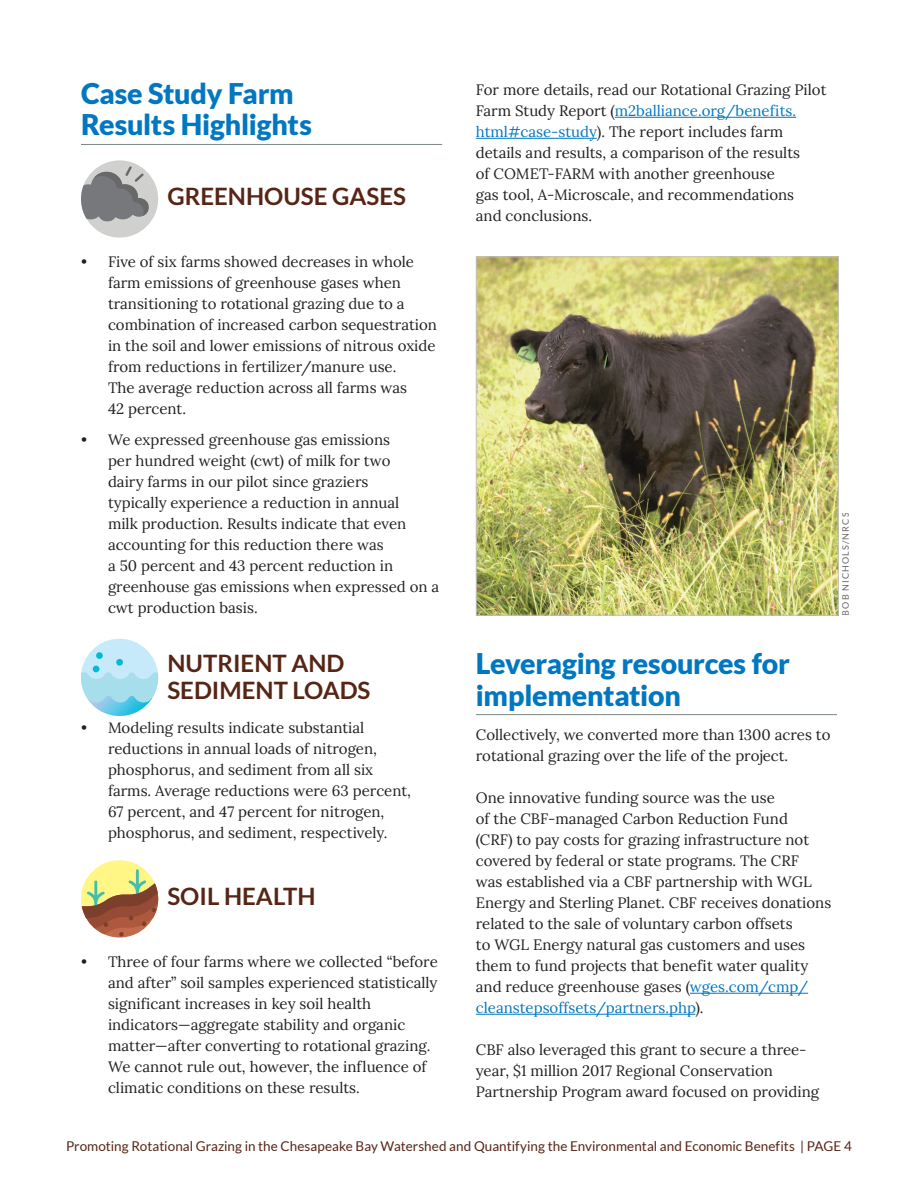
<style>
.page{position:relative;width:918px;height:1188px;background:#fff}
.page>*{position:absolute;margin:0;border:0;box-sizing:border-box;transform-origin:0 0}
.t1{font:900 28.5px/31.5px "Lato";letter-spacing:-.005em;color:#0077c0}
.t2{font:700 24px/27px "Lato";color:#572516}
.t3{font:15px/21px "Lora";color:#231f20}
.t4{font:13.5px "Lato";color:#572516}
.t5{font:9px "Lato";letter-spacing:.12em;color:#231f20}
.s1{color:#0077c0}
</style>
<div class="page">
<hr style="left:81px;top:144px;width:361px;height:1px;background:#7b8685">
<div style="left:81px;top:160px;width:77px;height:78px;background:#d0d1cf;border-radius:50%"></div>
<svg style="left:81px;top:166px;width:68px;height:56px"></svg>
<div style="left:81px;top:639px;width:77px;height:77px;background:#c6eafa;border-radius:50%"></div>
<div style="left:116px;top:659px;width:7px;height:7px;background:#00bad7;border-radius:50%"></div>
<svg style="left:81px;top:666px;width:77px;height:50px"></svg>
<div style="left:96px;top:652px;width:7px;height:7px;background:#00bad7;border-radius:50%"></div>
<div style="left:81px;top:860px;width:77px;height:77px;background:#fff685;border-radius:50%"></div>
<svg style="left:81px;top:869px;width:77px;height:69px"></svg>
<hr style="left:615px;top:117px;width:181px;height:1px;background:#0077c0">
<hr style="left:476px;top:138px;width:121px;height:1px;background:#0077c0">
<hr style="left:476px;top:714px;width:361px;height:1px;background:#7b8685">
<hr style="left:690px;top:993px;width:118px;height:1px;background:#0077c0">
<hr style="left:476px;top:1014px;width:219px;height:1px;background:#0077c0">
<img style="left:478px;top:258px;width:359px;height:356px">
<div style="left:476px;top:256px;width:363px;height:360px;border:1px solid #c2c4c4"></div>
<h1 class="t1" style="left:81px;top:77px;width:232px">Case Study Farm<br>Results Highlights</h1>
<h2 class="t2" style="left:167px;top:183px;width:240px">GREENHOUSE GASES</h2>
<p class="t3" style="left:108px;top:250px;width:330px;text-indent:-27px">• Five of six farms showed decreases in whole farm emissions of greenhouse gases when transitioning to rotational grazing due to a combination of increased carbon sequestration in the soil and lower emissions of nitrous oxide from reductions in fertilizer/manure use.<br>The average reduction across all farms was<br>42 percent.</p>
<p class="t3" style="left:108px;top:429px;width:333px;text-indent:-27px">• We expressed greenhouse gas emissions<br>per hundred weight (cwt) of milk for two<br>dairy farms in our pilot since graziers<br>typically experience a reduction in annual<br>milk production. Results indicate that even accounting for this reduction there was<br>a 50 percent and 43 percent reduction in greenhouse gas emissions when expressed on a cwt production basis.</p>
<h2 class="t2" style="left:167px;top:649px;width:205px">NUTRIENT AND<br>SEDIMENT LOADS</h2>
<p class="t3" style="left:108px;top:716px;width:304px;text-indent:-27px">• Modeling results indicate substantial reductions in annual loads of nitrogen, phosphorus, and sediment from all six farms. Average reductions were 63 percent, 67 percent, and 47 percent for nitrogen, phosphorus, and sediment, respectively.</p>
<h2 class="t2" style="left:167px;top:883px;width:150px">SOIL HEALTH</h2>
<p class="t3" style="left:108px;top:951px;width:331px;text-indent:-27px">• Three of four farms where we collected “before and after” soil samples experienced statistically significant increases in key soil health indicators—aggregate stability and organic matter—after converting to rotational grazing.<br>We cannot rule out, however, the influence of climatic conditions on these results.</p>
<p class="t3" style="left:476px;top:78px;width:352px">For more details, read our Rotational Grazing Pilot Farm Study Report (<span class="s1">m2balliance.org/benefits. html#case-study</span>). The report includes farm details and results, a comparison of the results<br>of COMET-FARM with another greenhouse<br>gas tool, A-Microscale, and recommendations<br>and conclusions.</p>
<p class="t5" style="left:841px;top:616px;width:104px;rotate:-90deg">BOB NICHOLS/NRCS</p>
<h1 class="t1" style="left:476px;top:647px;width:316px">Leveraging resources for implementation</h1>
<p class="t3" style="left:476px;top:723px;width:356px">Collectively, we converted more than 1300 acres to rotational grazing over the life of the project.</p>
<p class="t3" style="left:476px;top:786px;width:357px">One innovative funding source was the use<br>of the CBF-managed Carbon Reduction Fund<br>(CRF) to pay costs for grazing infrastructure not covered by federal or state programs. The CRF<br>was established via a CBF partnership with WGL Energy and Sterling Planet. CBF receives donations related to the sale of voluntary carbon offsets<br>to WGL Energy natural gas customers and uses them to fund projects that benefit water quality and reduce greenhouse gases (<span class="s1">wges.com/cmp/ cleanstepsoffsets/partners.php</span>).</p>
<p class="t3" style="left:476px;top:1038px;width:345px">CBF also leveraged this grant to secure a three&shy;year, $1 million 2017 Regional Conservation<br>Partnership Program award focused on providing</p>
<p class="t4" style="left:66px;top:1139px;width:787px">Promoting Rotational Grazing in the Chesapeake Bay Watershed and Quantifying the Environmental and Economic Benefits | PAGE 4</p>
</div>
